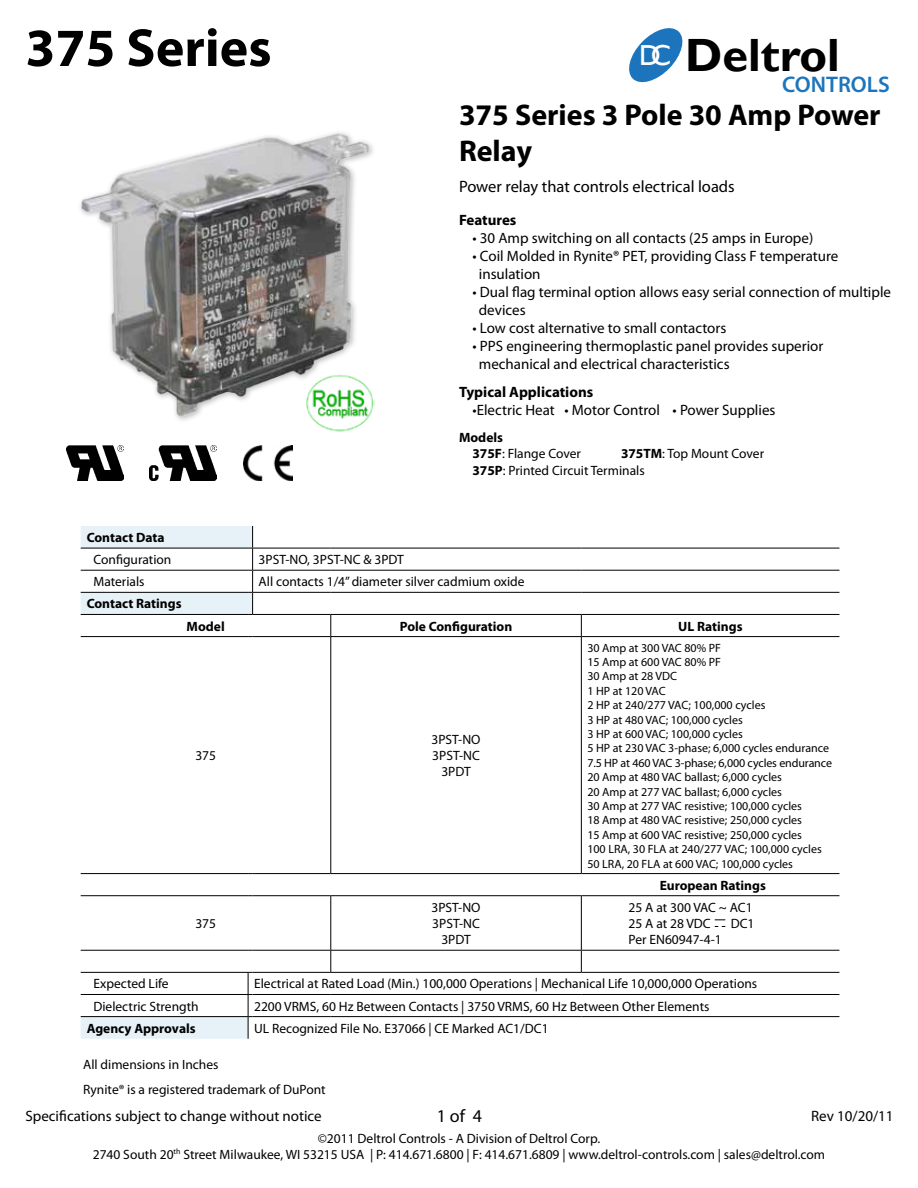
<style>
.page{position:relative;width:918px;height:1188px;background:#fff}
.page>*{position:absolute;margin:0;border:0;box-sizing:border-box;transform-origin:0 0}
.t1{font:700 54px "Myriad Pro";color:#000}
.t2{font:700 46.65px "Gill Sans";color:#000}
.t3{font:700 30px/36px "Myriad Pro";color:#000}
.t4{font:28.95px "Gill Sans";color:#fff}
.t5{font:600 22.65px "Myriad Pro";color:#1c75bc}
.t6{font:18px "Myriad Pro";color:#000}
.t7{font:16.5px "Myriad Pro";color:#000}
.t8{font:15px/18px "Myriad Pro";color:#000}
.t9{font:700 15px "Myriad Pro";color:#000}
.t10{font:13.5px/16.2px "Myriad Pro";color:#000;text-align:center}
.t11{font:700 13.5px "Myriad Pro";color:#000}
.t12{font:12px/14.4px "Myriad Pro";color:#000}
.s1{font-weight:700}
</style>
<div class="page">
<svg style="left:629px;top:28px;width:54px;height:55px"></svg>
<img style="left:329px;top:430px;width:21px;height:2px">
<img style="left:66px;top:446px;width:58px;height:35px">
<img style="left:80px;top:132px;width:294px;height:298px">
<svg style="left:81px;top:526px;width:172px;height:446px"></svg>
<hr style="left:81px;top:548px;width:167px;height:1px;background:#000">
<hr style="left:253px;top:548px;width:78px;height:1px;background:#000">
<hr style="left:331px;top:548px;width:250px;height:1px;background:#000">
<hr style="left:581px;top:548px;width:258px;height:1px;background:#000">
<hr style="left:81px;top:570px;width:167px;height:1px;background:#000">
<hr style="left:253px;top:570px;width:78px;height:1px;background:#000">
<hr style="left:331px;top:570px;width:250px;height:1px;background:#000">
<hr style="left:581px;top:570px;width:258px;height:1px;background:#000">
<hr style="left:81px;top:592px;width:167px;height:1px;background:#000">
<hr style="left:253px;top:592px;width:78px;height:1px;background:#000">
<hr style="left:331px;top:592px;width:250px;height:1px;background:#000">
<hr style="left:581px;top:592px;width:258px;height:1px;background:#000">
<hr style="left:81px;top:614px;width:167px;height:1px;background:#000">
<svg style="left:248px;top:526px;width:5px;height:89px"></svg>
<hr style="left:253px;top:614px;width:78px;height:1px;background:#000">
<hr style="left:331px;top:614px;width:250px;height:1px;background:#000">
<svg style="left:330px;top:615px;width:1px;height:21px"></svg>
<hr style="left:581px;top:614px;width:258px;height:1px;background:#000">
<svg style="left:581px;top:615px;width:1px;height:21px"></svg>
<hr style="left:81px;top:636px;width:167px;height:1px;background:#000">
<hr style="left:253px;top:636px;width:78px;height:1px;background:#000">
<hr style="left:331px;top:636px;width:250px;height:1px;background:#000">
<hr style="left:330px;top:637px;width:1px;height:236px;background:#000">
<hr style="left:581px;top:636px;width:258px;height:1px;background:#000">
<hr style="left:581px;top:637px;width:1px;height:236px;background:#000">
<hr style="left:81px;top:873px;width:167px;height:1px;background:#000">
<hr style="left:253px;top:873px;width:78px;height:1px;background:#000">
<hr style="left:331px;top:873px;width:250px;height:1px;background:#000">
<hr style="left:581px;top:873px;width:258px;height:1px;background:#000">
<hr style="left:81px;top:895px;width:167px;height:1px;background:#000">
<hr style="left:253px;top:895px;width:78px;height:1px;background:#000">
<hr style="left:331px;top:895px;width:250px;height:1px;background:#000">
<hr style="left:330px;top:896px;width:1px;height:54px;background:#000">
<hr style="left:581px;top:895px;width:258px;height:1px;background:#000">
<hr style="left:581px;top:896px;width:1px;height:54px;background:#000">
<hr style="left:81px;top:950px;width:167px;height:1px;background:#000">
<hr style="left:253px;top:950px;width:78px;height:1px;background:#000">
<hr style="left:331px;top:950px;width:250px;height:1px;background:#000">
<svg style="left:330px;top:951px;width:1px;height:21px"></svg>
<hr style="left:581px;top:950px;width:258px;height:1px;background:#000">
<svg style="left:581px;top:951px;width:1px;height:21px"></svg>
<hr style="left:253px;top:972px;width:78px;height:1px;background:#000">
<hr style="left:331px;top:972px;width:250px;height:1px;background:#000">
<hr style="left:581px;top:972px;width:258px;height:1px;background:#000">
<hr style="left:253px;top:994px;width:78px;height:1px;background:#000">
<hr style="left:331px;top:994px;width:250px;height:1px;background:#000">
<hr style="left:581px;top:994px;width:258px;height:1px;background:#000">
<svg style="left:81px;top:972px;width:172px;height:67px"></svg>
<hr style="left:253px;top:1016px;width:78px;height:1px;background:#000">
<hr style="left:331px;top:1016px;width:250px;height:1px;background:#000">
<hr style="left:581px;top:1016px;width:258px;height:1px;background:#000">
<img style="left:149px;top:446px;width:67px;height:35px">
<img style="left:243px;top:445px;width:50px;height:36px">
<h1 class="t1" style="left:26px;top:13px;width:248px">375 Series</h1>
<h2 class="t2" style="left:685px;top:27px;width:156px">Deltrol</h2>
<h3 class="t5" style="left:782px;top:70px;width:109px">CONTROLS</h3>
<h3 class="t4" style="left:639px;top:39px;width:34px">DC</h3>
<h3 class="t3" style="left:459px;top:96px;width:423px">375 Series 3 Pole 30 Amp Power<br>Relay</h3>
<p class="t7" style="left:459px;top:176px;width:277px">Power relay that controls electrical loads</p>
<p class="t9" style="left:459px;top:210px;width:59px">Features</p>
<p class="t8" style="left:472px;top:229px;width:342px">• 30 Amp switching on all contacts (25 amps in Europe)</p>
<p class="t8" style="left:479px;top:247px;width:361px;text-indent:-6px">• Coil Molded in Rynite® PET, providing Class F temperature insulation</p>
<p class="t8" style="left:479px;top:283px;width:414px;text-indent:-6px">• Dual flag terminal option allows easy serial connection of multiple devices</p>
<p class="t8" style="left:472px;top:319px;width:255px">• Low cost alternative to small contactors</p>
<p class="t8" style="left:479px;top:337px;width:346px;text-indent:-6px">• PPS engineering thermoplastic panel provides superior mechanical and electrical characteristics</p>
<p class="t9" style="left:459px;top:382px;width:136px">Typical Applications</p>
<p class="t8" style="left:472px;top:401px;width:304px">•Electric Heat • Motor Control • Power Supplies</p>
<p class="t10" style="left:472px;top:429px;width:110px;text-align:left;text-indent:-14px"><span class="s1">Models<br>375F</span>: Flange Cover</p>
<p class="t10" style="left:472px;top:446px;width:293px;text-align:left;text-indent:148px"><span class="s1">375TM</span>: Top Mount Cover<br><span class="s1">375P</span>: Printed Circuit Terminals</p>
<p class="t11" style="left:87px;top:529px;width:79px">Contact Data</p>
<p class="t10" style="left:93px;top:551px;width:79px">Configuration</p>
<p class="t10" style="left:259px;top:551px;width:147px">3PST-NO, 3PST-NC &amp; 3PDT</p>
<p class="t10" style="left:93px;top:573px;width:53px">Materials</p>
<p class="t10" style="left:259px;top:573px;width:268px">All contacts 1/4” diameter silver cadmium oxide</p>
<p class="t11" style="left:87px;top:595px;width:96px">Contact Ratings</p>
<p class="t11" style="left:187px;top:617px;width:40px">Model</p>
<p class="t11" style="left:400px;top:617px;width:114px">Pole Configuration</p>
<p class="t11" style="left:678px;top:617px;width:66px">UL Ratings</p>
<p class="t10" style="left:195px;top:747px;width:22px">375</p>
<p class="t10" style="left:195px;top:915px;width:22px">375</p>
<p class="t10" style="left:432px;top:731px;width:51px">3PST-NO<br>3PST-NC<br>3PDT</p>
<p class="t12" style="left:587px;top:640px;width:246px">30 Amp at 300 VAC 80% PF<br>15 Amp at 600 VAC 80% PF<br>30 Amp at 28 VDC<br>1 HP at 120 VAC<br>2 HP at 240/277 VAC; 100,000 cycles<br>3 HP at 480 VAC; 100,000 cycles<br>3 HP at 600 VAC; 100,000 cycles<br>5 HP at 230 VAC 3-phase; 6,000 cycles endurance 7.5 HP at 460 VAC 3-phase; 6,000 cycles endurance 20 Amp at 480 VAC ballast; 6,000 cycles<br>20 Amp at 277 VAC ballast; 6,000 cycles<br>30 Amp at 277 VAC resistive; 100,000 cycles<br>18 Amp at 480 VAC resistive; 250,000 cycles<br>15 Amp at 600 VAC resistive; 250,000 cycles<br>100 LRA, 30 FLA at 240/277 VAC; 100,000 cycles 50 LRA, 20 FLA at 600 VAC; 100,000 cycles</p>
<p class="t11" style="left:660px;top:876px;width:108px">European Ratings</p>
<p class="t10" style="left:432px;top:899px;width:51px">3PST-NO<br>3PST-NC<br>3PDT</p>
<p class="t10" style="left:629px;top:899px;width:126px;text-align:left">25 A at 300 VAC ~ AC1<br>25 A at 28 VDC</p>
<p class="t10" style="left:731px;top:915px;width:25px">DC1</p>
<p class="t10" style="left:629px;top:931px;width:95px">Per EN60947-4-1</p>
<p class="t10" style="left:93px;top:976px;width:77px">Expected Life</p>
<p class="t10" style="left:254px;top:976px;width:505px">Electrical at Rated Load (Min.) 100,000 Operations | Mechanical Life 10,000,000 Operations</p>
<p class="t10" style="left:93px;top:998px;width:107px">Dielectric Strength</p>
<p class="t10" style="left:254px;top:998px;width:457px">2200 VRMS, 60 Hz Between Contacts | 3750 VRMS, 60 Hz Between Other Elements</p>
<p class="t11" style="left:87px;top:1019px;width:111px">Agency Approvals</p>
<p class="t10" style="left:254px;top:1020px;width:296px">UL Recognized File No. E37066 | CE Marked AC1/DC1</p>
<p class="t10" style="left:83px;top:1056px;width:137px">All dimensions in Inches</p>
<p class="t10" style="left:83px;top:1082px;width:244px">Rynite® is a registered trademark of DuPont</p>
<p class="t8" style="left:26px;top:1107px;width:298px">Specifications subject to change without notice</p>
<h3 class="t6" style="left:437px;top:1105px;width:47px">1 of 4</h3>
<p class="t8" style="left:811px;top:1107px;width:84px">Rev 10/20/11</p>
<p class="t10" style="left:93px;top:1130px;width:734px">©2011 Deltrol Controls - A Division of Deltrol Corp.<br>2740 South 20<sup>th</sup> Street Milwaukee, WI 53215 USA | P: 414.671.6800 | F: 414.671.6809 | www.deltrol-controls.com | sales@deltrol.com</p>
</div>
